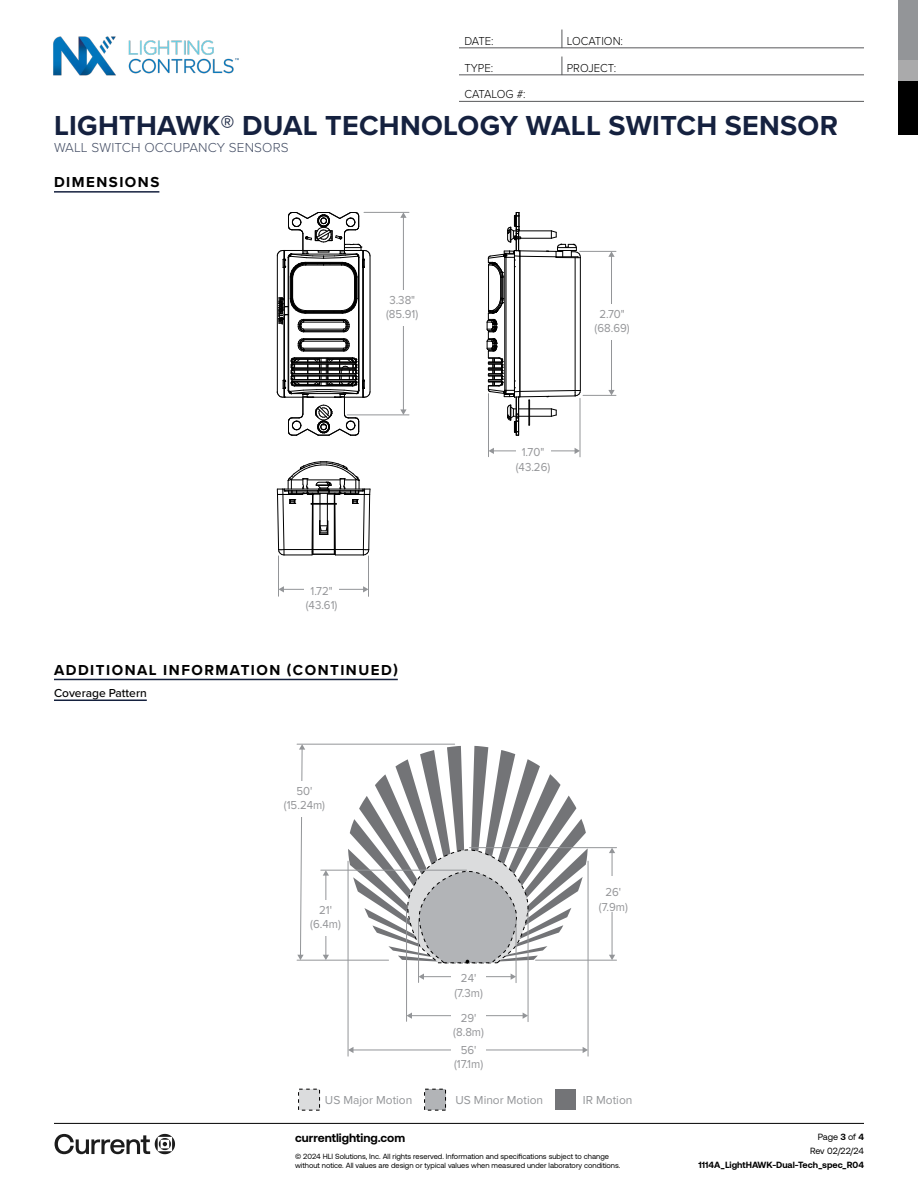
<style>
.page{position:relative;width:918px;height:1188px;background:#fff}
.page>*{position:absolute;margin:0;border:0;box-sizing:border-box;transform-origin:0 0}
.t1{font:700 28.5px "Proxima Nova";letter-spacing:.01em;color:#15213f}
.t2{font:700 15px "Proxima Nova";letter-spacing:.1em;color:#000}
.t3{font:300 13.5px "Proxima Nova";letter-spacing:.01em;color:#444e65}
.t4{font:12px/14.4px "Proxima Nova";color:#949598;text-align:center;scale:.95 1}
.t5{font:12px "Proxima Nova";color:#939598}
.t6{font:300 12px "Proxima Nova";color:#000;scale:.95 1}
.t7{font:700 12px "Aeonik";color:#000}
.t8{font:500 12px "Proxima Nova";color:#000}
.t9{font:300 12px "Proxima Nova";letter-spacing:-.02em;color:#000;scale:.95 1}
.t10{font:700 9px "Aeonik";color:#000}
.t11{font:9px/14.1px "Aeonik";letter-spacing:-.005em;color:#000;text-align:right}
.t12{font:7.5px/9.8px "Aeonik";color:#000}
.s1{font-weight:400}
.s2{font-weight:700}
</style>
<div class="page">
<div style="left:898px;top:81px;width:20px;height:54px;background:#000"></div>
<div style="left:898px;top:0;width:20px;height:61px;background:#939598"></div>
<div style="left:898px;top:61px;width:20px;height:20px;background:#aaaaab"></div>
<hr style="left:54px;top:1123px;width:810px;height:1px;background:#000">
<svg style="left:55px;top:1134px;width:120px;height:20px"></svg>
<img style="left:53px;top:36px;width:186px;height:40px">
<hr style="left:54px;top:679px;width:344px;height:1px;background:#15213e">
<hr style="left:54px;top:700px;width:93px;height:1px;background:#15213e">
<svg style="left:348px;top:746px;width:240px;height:217px"></svg>
<svg style="left:407px;top:849px;width:121px;height:115px;background:#babbbd"></svg>
<hr style="left:297px;top:744px;width:158px;height:1px;background:#939598">
<hr style="left:297px;top:960px;width:92px;height:1px;background:#939598">
<hr style="left:321px;top:870px;width:146px;height:1px;background:#939598">
<hr style="left:536px;top:960px;width:81px;height:1px;background:#939598">
<hr style="left:470px;top:847px;width:147px;height:1px;background:#939598">
<hr style="left:612px;top:852px;width:1px;height:104px;background:#939598">
<svg style="left:609px;top:848px;width:6px;height:5px"></svg>
<svg style="left:609px;top:955px;width:6px;height:5px"></svg>
<svg style="left:297px;top:744px;width:8px;height:216px"></svg>
<hr style="left:326px;top:875px;width:1px;height:81px;background:#939598">
<svg style="left:323px;top:870px;width:6px;height:6px"></svg>
<svg style="left:323px;top:955px;width:6px;height:5px"></svg>
<hr style="left:348px;top:861px;width:1px;height:195px;background:#939598">
<hr style="left:588px;top:861px;width:1px;height:195px;background:#939598">
<hr style="left:406px;top:910px;width:1px;height:111px;background:#939598">
<hr style="left:528px;top:911px;width:1px;height:111px;background:#939598">
<hr style="left:418px;top:919px;width:1px;height:63px;background:#939598">
<hr style="left:516px;top:920px;width:1px;height:63px;background:#939598">
<hr style="left:423px;top:976px;width:89px;height:1px;background:#939598">
<svg style="left:419px;top:974px;width:5px;height:6px"></svg>
<svg style="left:511px;top:974px;width:5px;height:6px"></svg>
<hr style="left:411px;top:1015px;width:113px;height:1px;background:#939598">
<svg style="left:407px;top:1013px;width:5px;height:6px"></svg>
<svg style="left:523px;top:1013px;width:5px;height:6px"></svg>
<hr style="left:353px;top:1050px;width:231px;height:1px;background:#939598">
<svg style="left:348px;top:1047px;width:5px;height:6px"></svg>
<svg style="left:583px;top:1047px;width:5px;height:6px"></svg>
<div style="left:425px;top:1089px;width:21px;height:21px;background:#b2b4b7"></div>
<div style="left:299px;top:1089px;width:21px;height:21px;background:#dbdcdd"></div>
<div style="left:555px;top:1089px;width:21px;height:21px;background:#737477"></div>
<div style="left:287px;top:782px;width:35px;height:35px;background:#fff"></div>
<div style="left:309px;top:900px;width:34px;height:35px;background:#fff"></div>
<div style="left:596px;top:877px;width:34px;height:35px;background:#fff"></div>
<div style="left:452px;top:969px;width:34px;height:35px;background:#fff"></div>
<div style="left:452px;top:1008px;width:34px;height:35px;background:#fff"></div>
<div style="left:452px;top:1040px;width:34px;height:35px;background:#fff"></div>
<hr style="left:54px;top:191px;width:105px;height:2px;background:#15213e">
<hr style="left:304px;top:348px;width:40px;height:1px;background:#000">
<hr style="left:304px;top:341px;width:40px;height:1px;background:#000">
<hr style="left:370px;top:256px;width:1px;height:136px;background:#000">
<hr style="left:277px;top:256px;width:1px;height:136px;background:#000">
<hr style="left:304px;top:339px;width:40px;height:1px;background:#000">
<hr style="left:303px;top:338px;width:41px;height:1px;background:#000">
<hr style="left:284px;top:315px;width:1px;height:66px;background:#000">
<hr style="left:363px;top:267px;width:1px;height:114px;background:#000">
<hr style="left:358px;top:257px;width:1px;height:133px;background:#000">
<hr style="left:359px;top:257px;width:1px;height:133px;background:#000">
<hr style="left:288px;top:257px;width:1px;height:133px;background:#000">
<hr style="left:303px;top:332px;width:41px;height:1px;background:#000">
<hr style="left:303px;top:351px;width:41px;height:1px;background:#000">
<hr style="left:304px;top:350px;width:40px;height:1px;background:#000">
<svg style="left:343px;top:338px;width:7px;height:13px"></svg>
<svg style="left:298px;top:338px;width:7px;height:13px"></svg>
<svg style="left:277px;top:358px;width:94px;height:78px"></svg>
<svg style="left:277px;top:212px;width:94px;height:120px"></svg>
<svg style="left:487px;top:212px;width:94px;height:224px"></svg>
<svg style="left:277px;top:461px;width:93px;height:95px"></svg>
<hr style="left:364px;top:212px;width:45px;height:1px;background:#939598">
<hr style="left:403px;top:217px;width:1px;height:193px;background:#939598">
<svg style="left:400px;top:212px;width:7px;height:6px"></svg>
<svg style="left:400px;top:409px;width:7px;height:6px"></svg>
<hr style="left:347px;top:415px;width:62px;height:1px;background:#939598">
<hr style="left:580px;top:251px;width:36px;height:1px;background:#939598">
<hr style="left:611px;top:256px;width:1px;height:135px;background:#939598">
<svg style="left:608px;top:251px;width:7px;height:6px"></svg>
<svg style="left:608px;top:390px;width:7px;height:5px"></svg>
<hr style="left:583px;top:395px;width:33px;height:1px;background:#939598">
<hr style="left:488px;top:394px;width:1px;height:63px;background:#939598">
<hr style="left:580px;top:398px;width:1px;height:59px;background:#939598">
<hr style="left:493px;top:451px;width:82px;height:1px;background:#939598">
<svg style="left:489px;top:448px;width:5px;height:6px"></svg>
<svg style="left:575px;top:448px;width:5px;height:6px"></svg>
<hr style="left:278px;top:556px;width:1px;height:40px;background:#939598">
<hr style="left:368px;top:556px;width:1px;height:40px;background:#939598">
<hr style="left:283px;top:589px;width:81px;height:1px;background:#939598">
<svg style="left:279px;top:586px;width:5px;height:6px"></svg>
<svg style="left:363px;top:586px;width:5px;height:6px"></svg>
<div style="left:516px;top:441px;width:34px;height:21px;background:#fff"></div>
<div style="left:305px;top:580px;width:34px;height:21px;background:#fff"></div>
<div style="left:385px;top:290px;width:34px;height:35px;background:#fff"></div>
<div style="left:595px;top:304px;width:34px;height:35px;background:#fff"></div>
<hr style="left:459px;top:48px;width:405px;height:1px;background:#58595b">
<svg style="left:562px;top:30px;width:1px;height:18px"></svg>
<hr style="left:459px;top:75px;width:405px;height:1px;background:#58595b">
<svg style="left:562px;top:57px;width:1px;height:18px"></svg>
<hr style="left:459px;top:101px;width:405px;height:1px;background:#58595b">
<h3 class="t6" style="left:464px;top:32px;width:32px">DATE:</h3>
<h3 class="t6" style="left:567px;top:32px;width:61px">LOCATION:</h3>
<h3 class="t6" style="left:464px;top:59px;width:32px">TYPE:</h3>
<h3 class="t6" style="left:567px;top:59px;width:54px">PROJECT:</h3>
<h3 class="t9" style="left:464px;top:85px;width:66px">CATALOG #:</h3>
<h1 class="t1" style="left:54px;top:104px;width:786px">LIGHTHAWK<span class="s1">®</span> DUAL TECHNOLOGY WALL SWITCH SENSOR</h1>
<h3 class="t3" style="left:54px;top:137px;width:236px">WALL SWITCH OCCUPANCY SENSORS</h3>
<h2 class="t2" style="left:54px;top:171px;width:107px">DIMENSIONS</h2>
<h3 class="t4" style="left:386px;top:292px;width:35px;text-align:left">3.38" (85.91)</h3>
<h3 class="t4" style="left:595px;top:306px;width:38px">2.70" (68.69)</h3>
<h3 class="t4" style="left:516px;top:445px;width:38px">1.70" (43.26)</h3>
<h3 class="t4" style="left:306px;top:583px;width:35px">1.72" (43.61)</h3>
<h2 class="t2" style="left:54px;top:659px;width:345px">ADDITIONAL INFORMATION (CONTINUED)</h2>
<h3 class="t8" style="left:54px;top:684px;width:94px">Coverage Pattern</h3>
<h3 class="t4" style="left:284px;top:783px;width:45px">50' (15.24m)</h3>
<h3 class="t4" style="left:310px;top:902px;width:34px">21' (6.4m)</h3>
<h3 class="t4" style="left:454px;top:971px;width:32px">24' (7.3m)</h3>
<h3 class="t4" style="left:453px;top:1010px;width:34px">29' (8.8m)</h3>
<h3 class="t4" style="left:454px;top:1042px;width:32px">56' (17.1m)</h3>
<h3 class="t4" style="left:599px;top:885px;width:32px">26' (7.9m)</h3>
<h3 class="t5" style="left:325px;top:1091px;width:89px">US Major Motion</h3>
<h3 class="t5" style="left:455px;top:1091px;width:89px">US Minor Motion</h3>
<h3 class="t5" style="left:583px;top:1091px;width:51px">IR Motion</h3>
<h3 class="t7" style="left:295px;top:1131px;width:112px">currentlighting.com</h3>
<p class="t12" style="left:295px;top:1151px;width:327px">© 2024 HLI Solutions, Inc. All rights reserved. Information and specifications subject to change without notice. All values are design or typical values when measured under laboratory conditions.</p>
<p class="t11" style="left:810px;top:1130px;width:55px">Page <span class="s2">3</span> of <span class="s2">4<br></span>Rev 02/22/24</p>
<p class="t10" style="left:699px;top:1160px;width:167px">1114A_LightHAWK-Dual-Tech_spec_R04</p>
</div>
